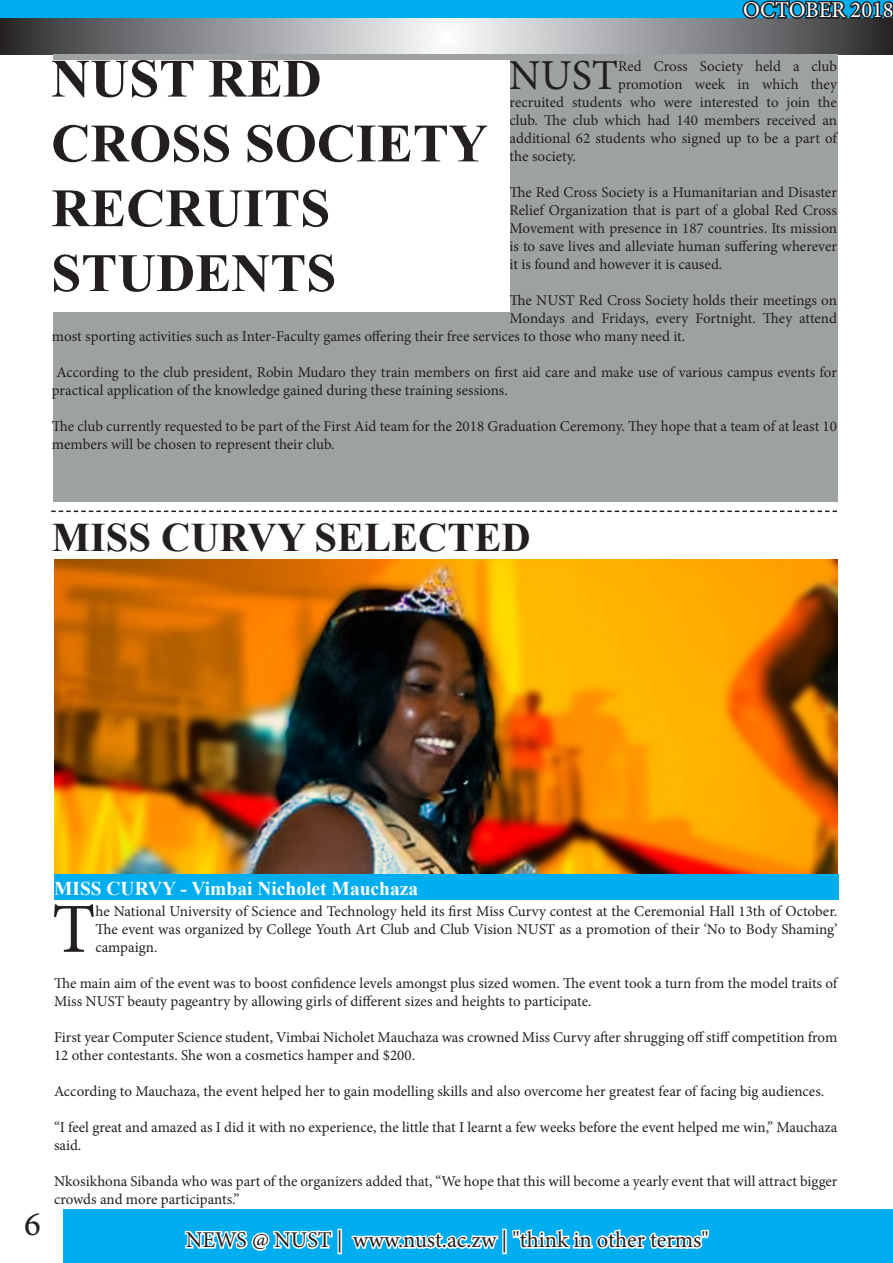
<style>
.page{position:relative;width:893px;height:1263px;background:#fff}
.page>*{position:absolute;margin:0;border:0;box-sizing:border-box;transform-origin:0 0}
.t1{font:70.35px "Minion Pro";color:#231f20}
.t2{font:700 54px/64.8px "Times New Roman";color:#231f20}
.t3{font:42.75px "Minion Pro";color:#231f20}
.t4{font:700 40.5px "Times New Roman";color:#231f20}
.t5{font:36px "Minion Pro";color:#231f20}
.t6{font:22.5px "Minion Pro";color:#231f20}
.t7{font:22.5px "Minion Pro";color:#fff}
.t8{font:700 19.5px "Times New Roman";color:#fff}
.t9{font:15px/18px "Minion Pro";color:#231f20}
</style>
<div class="page">
<div style="left:2px;top:1210px;width:891px;height:53px;background:#00aeef"></div>
<svg style="left:183px;top:1209px;width:151px;height:42px"></svg>
<div style="left:337px;top:1229px;width:5px;height:25px;border:3px solid #fff"></div>
<svg style="left:351px;top:1232px;width:148px;height:17px"></svg>
<div style="left:502px;top:1229px;width:5px;height:25px;border:3px solid #fff"></div>
<svg style="left:512px;top:1229px;width:198px;height:20px"></svg>
<svg style="left:0;top:19px;width:893px;height:35px;background:#949597"></svg>
<hr style="left:892px;top:18px;width:1px;height:35px;background:#242021">
<div style="left:1px;top:1px;width:892px;height:17px;background:#00aeef"></div>
<svg style="left:741px;top:0;width:152px;height:21px"></svg>
<div style="left:2px;top:1209px;width:61px;height:53px;background:#fff"></div>
<div style="left:53px;top:54px;width:784px;height:448px;background:#9da1a2"></div>
<div style="left:51px;top:60px;width:459px;height:251px;background:#fff"></div>
<svg style="left:51px;top:511px;width:786px;height:2px"></svg>
<img style="left:54px;top:559px;width:783px;height:315px">
<div style="left:54px;top:874px;width:785px;height:25px;background:#00aeef"></div>
<p class="t7" style="left:743px;top:-5px;width:152px">OCTOBER 2018</p>
<p class="t2" style="left:51px;top:45px;width:438px">NUST RED<br>CROSS SOCIETY<br>RECRUITS<br>STUDENTS</p>
<p class="t3" style="left:509px;top:47px;width:111px">NUST</p>
<p class="t9" style="left:618px;top:57px;width:220px">Red Cross Society held a club</p>
<p class="t9" style="left:618px;top:75px;width:220px">promotion week in which they</p>
<p class="t9" style="left:510px;top:93px;width:329px">recruited students who were interested to join the</p>
<p class="t9" style="left:510px;top:111px;width:329px">club. The club which had 140 members received an</p>
<p class="t9" style="left:510px;top:129px;width:329px">additional 62 students who signed up to be a part of</p>
<p class="t9" style="left:510px;top:147px;width:68px">the society.</p>
<p class="t9" style="left:510px;top:183px;width:329px;text-align:justify">The Red Cross Society is a Humanitarian and Disaster Relief Organization that is part of a global Red Cross Movement with presence in 187 countries. Its mission is to save lives and alleviate human suffering wherever it is found and however it is caused.</p>
<p class="t9" style="left:510px;top:291px;width:329px">The NUST Red Cross Society holds their meetings on</p>
<p class="t9" style="left:510px;top:309px;width:329px">Mondays and Fridays, every Fortnight. They attend</p>
<p class="t9" style="left:52px;top:327px;width:635px">most sporting activities such as Inter-Faculty games offering their free services to those who many need it.</p>
<p class="t9" style="left:52px;top:363px;width:786px">According to the club president, Robin Mudaro they train members on first aid care and make use of various campus events for practical application of the knowledge gained during these training sessions.</p>
<p class="t9" style="left:52px;top:417px;width:786px">The club currently requested to be part of the First Aid team for the 2018 Graduation Ceremony. They hope that a team of at least 10 members will be chosen to represent their club.</p>
<p class="t4" style="left:52px;top:509px;width:480px">MISS CURVY SELECTED</p>
<p class="t5" style="left:23px;top:1199px;width:19px">6</p>
<p class="t8" style="left:54px;top:874px;width:366px">MISS CURVY - Vimbai Nicholet Mauchaza</p>
<p class="t1" style="left:52px;top:882px;width:45px">T</p>
<p class="t9" style="left:95px;top:902px;width:743px;text-align:justify">he National University of Science and Technology held its first Miss Curvy contest at the Ceremonial Hall 13th of October.<br>The event was organized by College Youth Art Club and Club Vision NUST as a promotion of their ‘No to Body Shaming’ campaign.</p>
<p class="t9" style="left:54px;top:974px;width:785px">The main aim of the event was to boost confidence levels amongst plus sized women. The event took a turn from the model traits of<br>Miss NUST beauty pageantry by allowing girls of different sizes and heights to participate.</p>
<p class="t9" style="left:54px;top:1028px;width:785px">First year Computer Science student, Vimbai Nicholet Mauchaza was crowned Miss Curvy after shrugging off stiff competition from<br>12 other contestants. She won a cosmetics hamper and $200.</p>
<p class="t9" style="left:54px;top:1082px;width:772px">According to Mauchaza, the event helped her to gain modelling skills and also overcome her greatest fear of facing big audiences.</p>
<p class="t9" style="left:54px;top:1118px;width:785px">“I feel great and amazed as I did it with no experience, the little that I learnt a few weeks before the event helped me win,” Mauchaza said.</p>
<p class="t9" style="left:54px;top:1172px;width:785px">Nkosikhona Sibanda who was part of the organizers added that, “We hope that this will become a yearly event that will attract bigger crowds and more participants.”</p>
<p class="t6" style="left:186px;top:1225px;width:524px">NEWS @ NUST | www.nust.ac.zw | "think in other terms"</p>
</div>
